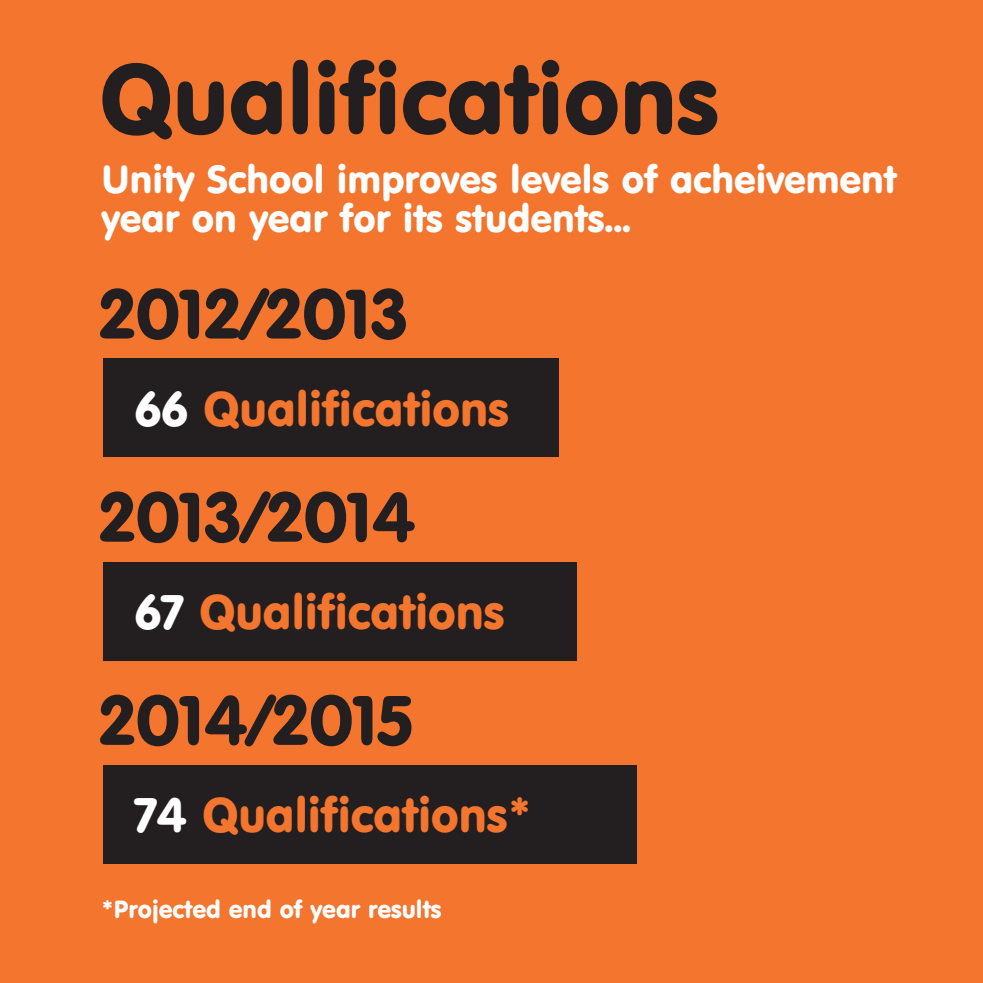
<style>
.page{position:relative;width:983px;height:983px;background:#fff}
.page>*{position:absolute;margin:0;border:0;box-sizing:border-box;transform-origin:0 0}
.t1{font:96.6px "VAG Rounded BT";color:#231f20}
.t2{font:68.6px "VAG Rounded BT";color:#231f20}
.t3{font:47.6px "VAG Rounded BT";color:#f4752d}
.t4{font:38.5px/38.5px "VAG Rounded BT";color:#fff}
.t5{font:24.5px "VAG Rounded BT";color:#fff}
.s1{color:#fff}
</style>
<div class="page">
<div style="left:0;top:0;width:982px;height:982px;background:#f4752d"></div>
<div style="left:103px;top:358px;width:456px;height:99px;background:#231f20"></div>
<div style="left:103px;top:561px;width:473px;height:99px;background:#231f20"></div>
<div style="left:103px;top:764px;width:533px;height:99px;background:#231f20"></div>
<h1 class="t1" style="left:100px;top:38px;width:620px">Qualifications</h1>
<p class="t4" style="left:101px;top:159px;width:796px">Unity School improves levels of acheivement year on year for its students...</p>
<h2 class="t2" style="left:100px;top:270px;width:310px">2012/2013</h2>
<p class="t3" style="left:135px;top:379px;width:375px"><span class="s1">66</span> Qualifications</p>
<h2 class="t2" style="left:100px;top:473px;width:317px">2013/2014</h2>
<p class="t3" style="left:135px;top:582px;width:371px"><span class="s1">67</span> Qualifications</p>
<h2 class="t2" style="left:100px;top:676px;width:315px">2014/2015</h2>
<p class="t3" style="left:135px;top:785px;width:398px"><span class="s1">74</span> Qualifications*</p>
<p class="t5" style="left:101px;top:893px;width:341px">*Projected end of year results</p>
</div>
